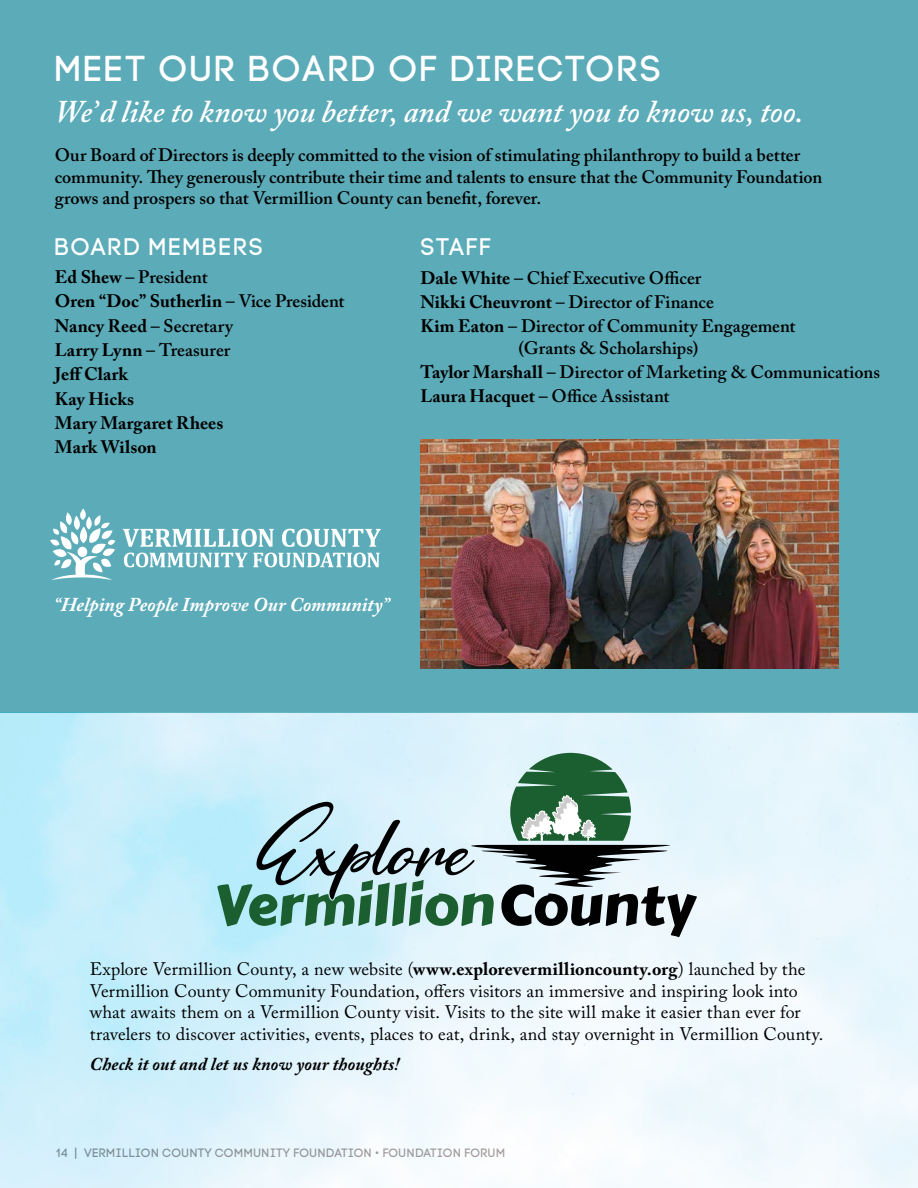
<style>
.page{position:relative;width:918px;height:1188px;background:#fff}
.page>*{position:absolute;margin:0;border:0;box-sizing:border-box;transform-origin:0 0}
.t1{font:36px "Code Pro";letter-spacing:.05em;color:#fff}
.t2{font:italic 600 31.5px "Adobe Caslon Pro";letter-spacing:-.005em;color:#fff}
.t3{font:24px "Code Pro";letter-spacing:.055em;color:#fff}
.t4{font:italic 700 19.5px "Adobe Caslon Pro";color:#fff}
.t5{font:600 18px/21.6px "Adobe Caslon Pro";color:#000}
.t6{font:18px/21.6px "Adobe Caslon Pro";letter-spacing:.005em;color:#000}
.t7{font:700 18px "Adobe Caslon Pro";letter-spacing:.005em;color:#000}
.t8{font:italic 700 18px "Adobe Caslon Pro";letter-spacing:.005em;color:#000}
.t9{font:12px "Code Pro LC";letter-spacing:.01em;color:#827671}
.s1{font-weight:700}
.s2{font-weight:600}
</style>
<div class="page">
<div style="left:0;top:0;width:918px;height:713px;background:#5cabb8"></div>
<img style="left:420px;top:439px;width:419px;height:229px">
<svg style="left:50px;top:509px;width:65px;height:71px"></svg>
<svg style="left:123px;top:529px;width:258px;height:39px"></svg>
<svg style="left:217px;top:753px;width:480px;height:184px;background:#a3bfc0"></svg>
<p class="t1" style="left:55px;top:49px;width:608px">MEET OUR BOARD OF DIRECTORS</p>
<p class="t2" style="left:55px;top:92px;width:750px">We’d like to know you better, and we want you to know us, too.</p>
<p class="t5" style="left:55px;top:144px;width:769px">Our Board of Directors is deeply committed to the vision of stimulating philanthropy to build a better community. They generously contribute their time and talents to ensure that the Community Foundation grows and prospers so that Vermillion County can benefit, forever.</p>
<p class="t3" style="left:55px;top:233px;width:210px">BOARD MEMBERS</p>
<p class="t5" style="left:55px;top:266px;width:154px"><span class="s1">Ed Shew</span> – President</p>
<p class="t7" style="left:55px;top:291px;width:291px">Oren “Doc” Sutherlin <span class="s2">– Vice President</span></p>
<p class="t5" style="left:55px;top:315px;width:180px"><span class="s1">Nancy Reed</span> – Secretary</p>
<p class="t5" style="left:55px;top:339px;width:177px"><span class="s1">Larry Lynn</span> – Treasurer</p>
<p class="t7" style="left:55px;top:364px;width:75px">Jeff Clark</p>
<p class="t7" style="left:55px;top:388px;width:81px">Kay Hicks</p>
<p class="t7" style="left:55px;top:412px;width:170px">Mary Margaret Rhees</p>
<p class="t7" style="left:55px;top:436px;width:103px">Mark Wilson</p>
<p class="t3" style="left:420px;top:234px;width:73px">STAFF</p>
<p class="t5" style="left:420px;top:267px;width:282px"><span class="s1">Dale White</span> – Chief Executive Officer</p>
<p class="t5" style="left:420px;top:291px;width:295px"><span class="s1">Nikki Cheuvront</span> – Director of Finance</p>
<p class="t5" style="left:420px;top:315px;width:377px;text-align:center"><span class="s1">Kim Eaton</span> – Director of Community Engagement (Grants &amp; Scholarships)</p>
<p class="t5" style="left:420px;top:361px;width:461px"><span class="s1">Taylor Marshall</span> – Director of Marketing &amp; Communications</p>
<p class="t5" style="left:420px;top:385px;width:251px"><span class="s1">Laura Hacquet</span> – Office Assistant</p>
<p class="t4" style="left:54px;top:592px;width:337px">“Helping People Improve Our Community”</p>
<p class="t6" style="left:90px;top:958px;width:735px">Explore Vermillion County, a new website (<span class="s1">www.explorevermillioncounty.org</span>) launched by the Vermillion County Community Foundation, offers visitors an immersive and inspiring look into what awaits them on a Vermillion County visit. Visits to the site will make it easier than ever for travelers to discover activities, events, places to eat, drink, and stay overnight in Vermillion County.</p>
<p class="t8" style="left:90px;top:1054px;width:311px">Check it out and let us know your thoughts!</p>
<p class="t9" style="left:56px;top:1145px;width:451px">14 | VERMILLION COUNTY COMMUNITY FOUNDATION • FOUNDATION FORUM</p>
</div>
